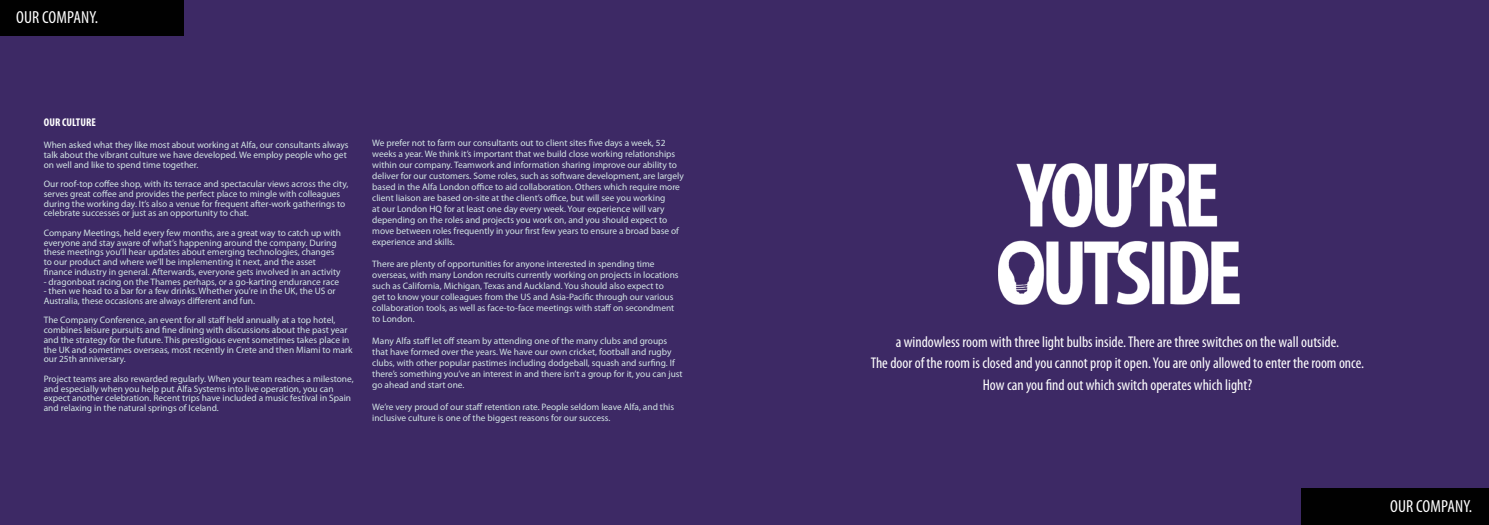
<style>
.page{position:relative;width:1489px;height:525px;background:#fff}
.page>*{position:absolute;margin:0;border:0;box-sizing:border-box;transform-origin:0 0}
.t1{font:condensed 17.5px "Myriad Pro";letter-spacing:.01em;color:#fff}
.t2{font:condensed 15.5px "Myriad Pro";color:#fff}
.t3{font:700 condensed 11.25px "Myriad Pro";letter-spacing:.005em;color:#fff}
.t4{font:9.38px "Myriad Pro";color:#d3e6e5}
</style>
<div class="page">
<div style="left:0;top:0;width:1488px;height:524px;background:#3d2965"></div>
<img style="left:998px;top:163px;width:242px;height:142px">
<div style="left:0;top:0;width:184px;height:35px;background:#010101"></div>
<div style="left:1301px;top:488px;width:187px;height:36px;background:#010101"></div>
<p class="t1" style="left:16px;top:7px;width:84px">OUR COMPANY.</p>
<p class="t3" style="left:44px;top:115px;width:53px">OUR CULTURE</p>
<p class="t4" style="left:44px;top:139px;width:306px">When asked what they like most about working at Alfa, our consultants always</p>
<p class="t4" style="left:44px;top:149px;width:304px">talk about the vibrant culture we have developed. We employ people who get</p>
<p class="t4" style="left:44px;top:159px;width:156px">on well and like to spend time together.</p>
<p class="t4" style="left:44px;top:178px;width:306px">Our roof-top coffee shop, with its terrace and spectacular views across the city,</p>
<p class="t4" style="left:44px;top:188px;width:298px">serves great coffee and provides the perfect place to mingle with colleagues</p>
<p class="t4" style="left:44px;top:198px;width:303px">during the working day. It’s also a venue for frequent after-work gatherings to</p>
<p class="t4" style="left:44px;top:207px;width:206px">celebrate successes or just as an opportunity to chat.</p>
<p class="t4" style="left:44px;top:227px;width:298px">Company Meetings, held every few months, are a great way to catch up with</p>
<p class="t4" style="left:44px;top:236px;width:294px">everyone and stay aware of what’s happening around the company. During</p>
<p class="t4" style="left:44px;top:246px;width:292px">these meetings you’ll hear updates about emerging technologies, changes</p>
<p class="t4" style="left:44px;top:256px;width:273px">to our product and where we’ll be implementing it next, and the asset</p>
<p class="t4" style="left:44px;top:266px;width:298px">finance industry in general. Afterwards, everyone gets involved in an activity</p>
<p class="t4" style="left:44px;top:275px;width:297px">- dragonboat racing on the Thames perhaps, or a go-karting endurance race</p>
<p class="t4" style="left:44px;top:285px;width:293px">- then we head to a bar for a few drinks. Whether you’re in the UK, the US or</p>
<p class="t4" style="left:44px;top:295px;width:213px">Australia, these occasions are always different and fun.</p>
<p class="t4" style="left:44px;top:314px;width:293px">The Company Conference, an event for all staff held annually at a top hotel,</p>
<p class="t4" style="left:44px;top:324px;width:305px">combines leisure pursuits and fine dining with discussions about the past year</p>
<p class="t4" style="left:44px;top:334px;width:307px">and the strategy for the future. This prestigious event sometimes takes place in</p>
<p class="t4" style="left:44px;top:343px;width:310px">the UK and sometimes overseas, most recently in Crete and then Miami to mark</p>
<p class="t4" style="left:44px;top:353px;width:84px">our 25th anniversary.</p>
<p class="t4" style="left:44px;top:372px;width:311px">Project teams are also rewarded regularly. When your team reaches a milestone,</p>
<p class="t4" style="left:44px;top:382px;width:291px">and especially when you help put Alfa Systems into live operation, you can</p>
<p class="t4" style="left:44px;top:392px;width:309px">expect another celebration. Recent trips have included a music festival in Spain</p>
<p class="t4" style="left:44px;top:402px;width:176px">and relaxing in the natural springs of Iceland.</p>
<p class="t4" style="left:372px;top:137px;width:295px">We prefer not to farm our consultants out to client sites five days a week, 52</p>
<p class="t4" style="left:372px;top:148px;width:304px">weeks a year. We think it’s important that we build close working relationships</p>
<p class="t4" style="left:372px;top:159px;width:306px">within our company. Teamwork and information sharing improve our ability to</p>
<p class="t4" style="left:372px;top:170px;width:313px">deliver for our customers. Some roles, such as software development, are largely</p>
<p class="t4" style="left:372px;top:181px;width:309px">based in the Alfa London office to aid collaboration. Others which require more</p>
<p class="t4" style="left:372px;top:192px;width:295px">client liaison are based on-site at the client’s office, but will see you working</p>
<p class="t4" style="left:372px;top:203px;width:294px">at our London HQ for at least one day every week. Your experience will vary</p>
<p class="t4" style="left:372px;top:214px;width:297px">depending on the roles and projects you work on, and you should expect to</p>
<p class="t4" style="left:372px;top:225px;width:308px">move between roles frequently in your first few years to ensure a broad base of</p>
<p class="t4" style="left:372px;top:236px;width:84px">experience and skills.</p>
<p class="t4" style="left:372px;top:258px;width:284px">There are plenty of opportunities for anyone interested in spending time</p>
<p class="t4" style="left:372px;top:269px;width:308px">overseas, with many London recruits currently working on projects in locations</p>
<p class="t4" style="left:372px;top:280px;width:293px">such as California, Michigan, Texas and Auckland. You should also expect to</p>
<p class="t4" style="left:372px;top:291px;width:303px">get to know your colleagues from the US and Asia-Pacific through our various</p>
<p class="t4" style="left:372px;top:302px;width:303px">collaboration tools, as well as face-to-face meetings with staff on secondment</p>
<p class="t4" style="left:372px;top:313px;width:44px">to London.</p>
<p class="t4" style="left:372px;top:335px;width:296px">Many Alfa staff let off steam by attending one of the many clubs and groups</p>
<p class="t4" style="left:372px;top:346px;width:301px">that have formed over the years. We have our own cricket, football and rugby</p>
<p class="t4" style="left:372px;top:357px;width:304px">clubs, with other popular pastimes including dodgeball, squash and surfing. If</p>
<p class="t4" style="left:372px;top:368px;width:312px">there’s something you’ve an interest in and there isn’t a group for it, you can just</p>
<p class="t4" style="left:372px;top:379px;width:94px">go ahead and start one.</p>
<p class="t4" style="left:372px;top:401px;width:303px">We’re very proud of our staff retention rate. People seldom leave Alfa, and this</p>
<p class="t4" style="left:372px;top:411px;width:240px">inclusive culture is one of the biggest reasons for our success.</p>
<p class="t2" style="left:895px;top:332px;width:445px">a windowless room with three light bulbs inside. There are three switches on the wall outside.</p>
<p class="t2" style="left:870px;top:353px;width:495px">The door of the room is closed and you cannot prop it open. You are only allowed to enter the room once.</p>
<p class="t2" style="left:982px;top:375px;width:271px">How can you find out which switch operates which light?</p>
<p class="t1" style="left:1389px;top:495px;width:84px">OUR COMPANY.</p>
</div>
